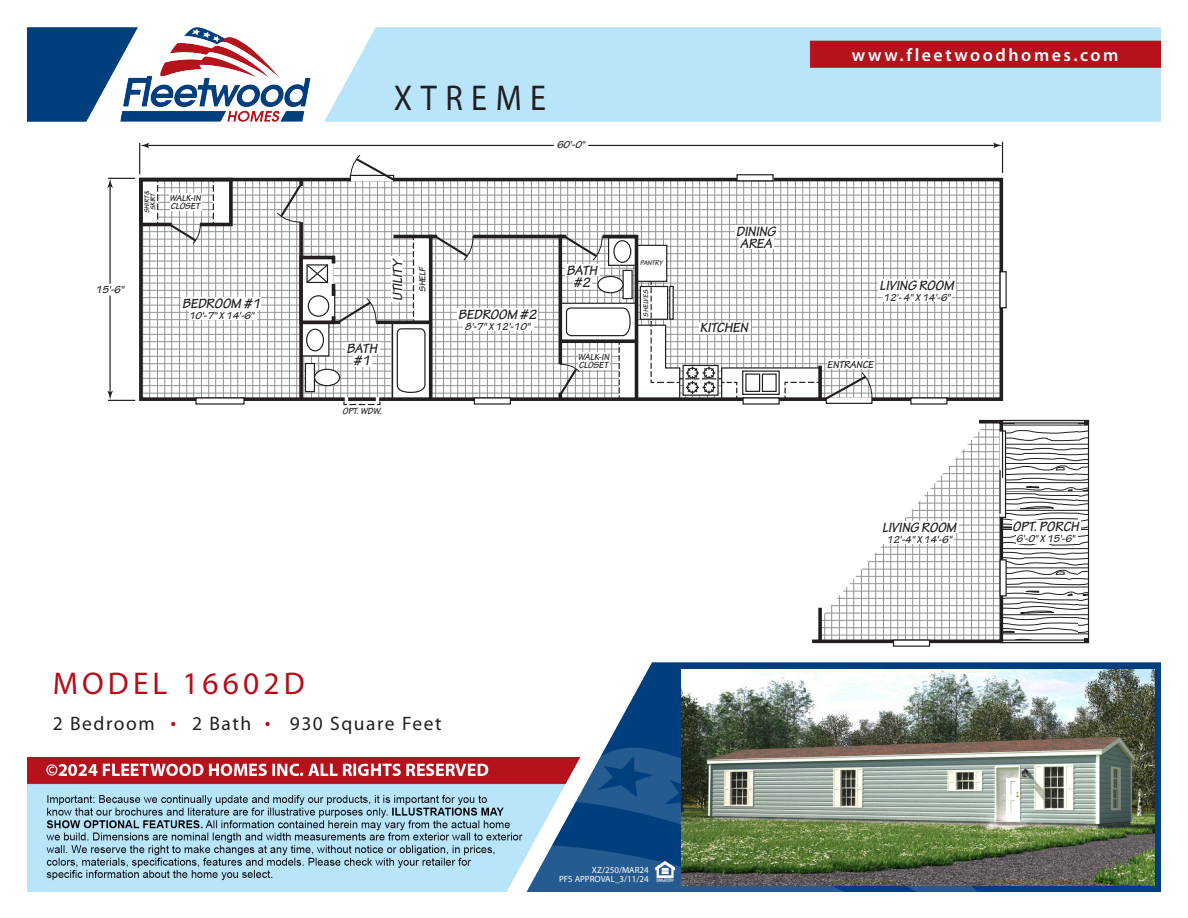
<style>
.page{position:relative;width:1188px;height:918px;background:#fff}
.page>*{position:absolute;margin:0;border:0;box-sizing:border-box;transform-origin:0 0}
.t1{font:36px "Myriad Pro";letter-spacing:.26em;color:#231f20;scale:.9 1}
.t2{font:31.5px "Myriad Pro";letter-spacing:.13em;color:#b50e1a}
.t3{font:19.5px "Myriad Pro";letter-spacing:.08em;color:#231f20}
.t4{font:600 18px "Myriad Pro";letter-spacing:.14em;color:#fff}
.t5{font:italic 700 14.4px/12px "Tekton Pro";color:#231f20;text-align:center}
.t6{font:italic 700 10.8px "Tekton Pro";color:#231f20}
.t7{font:italic 700 9.6px/8.4px "Tekton Pro";color:#231f20}
.t8{font:9px "Myriad Pro";color:#fff}
.t9{font:italic 700 7.2px/6px "Tekton Pro";letter-spacing:-.005em;color:#231f20;text-align:center}
.s1{font-size:34.5px;color:#b50e1a}
</style>
<div class="page">
<img style="left:27px;top:27px;width:1134px;height:865px">
<svg style="left:144px;top:183px;width:854px;height:213px"></svg>
<div style="left:722px;top:368px;width:98px;height:31px;background:#fff"></div>
<svg style="left:745px;top:373px;width:32px;height:19px"></svg>
<div style="left:742px;top:370px;width:38px;height:25px;border:1px solid #231f20"></div>
<div style="left:746px;top:374px;width:14px;height:17px;background:#fff"></div>
<div style="left:745px;top:374px;width:15px;height:18px;border:1px solid #231f20"></div>
<div style="left:762px;top:374px;width:14px;height:17px;background:#fff"></div>
<div style="left:762px;top:374px;width:15px;height:18px;border:1px solid #231f20"></div>
<div style="left:305px;top:364px;width:9px;height:28px;background:#fff"></div>
<div style="left:305px;top:363px;width:10px;height:29px;border:1px solid #231f20"></div>
<div style="left:315px;top:369px;width:25px;height:17px;background:#fff;border-radius:50%"></div>
<div style="left:314px;top:369px;width:26px;height:17px;border:1px solid #231f20;border-radius:50%"></div>
<div style="left:301px;top:322px;width:28px;height:34px;background:#fff"></div>
<div style="left:301px;top:322px;width:28px;height:35px;border:1px solid #231f20"></div>
<div style="left:306px;top:329px;width:18px;height:22px;border:1px solid #231f20;border-radius:50%"></div>
<div style="left:393px;top:323px;width:38px;height:76px;background:#fff"></div>
<div style="left:392px;top:322px;width:40px;height:77px;border:1px solid #231f20"></div>
<div style="left:139px;top:178px;width:864px;height:223px;border:4px solid #231f20"></div>
<hr style="left:109px;top:184px;width:2px;height:100px;background:#231f20">
<hr style="left:109px;top:296px;width:2px;height:99px;background:#231f20">
<hr style="left:588px;top:145px;width:409px;height:1px;background:#231f20">
<hr style="left:146px;top:145px;width:408px;height:1px;background:#231f20">
<svg style="left:140px;top:143px;width:9px;height:5px"></svg>
<svg style="left:107px;top:176px;width:128px;height:69px"></svg>
<hr style="left:139px;top:143px;width:1px;height:31px;background:#231f20">
<div style="left:737px;top:175px;width:36px;height:6px;background:#fff"></div>
<div style="left:736px;top:174px;width:38px;height:7px;border:1px solid #231f20"></div>
<svg style="left:993px;top:143px;width:9px;height:5px"></svg>
<hr style="left:1002px;top:142px;width:1px;height:31px;background:#231f20">
<div style="left:1000px;top:272px;width:6px;height:36px;background:#fff"></div>
<svg style="left:299px;top:224px;width:4px;height:173px"></svg>
<hr style="left:475px;top:235px;width:90px;height:3px;background:#231f20">
<svg style="left:818px;top:367px;width:4px;height:4px"></svg>
<svg style="left:107px;top:391px;width:28px;height:10px"></svg>
<div style="left:474px;top:398px;width:36px;height:6px;background:#fff"></div>
<div style="left:474px;top:397px;width:37px;height:8px;border:1px solid #231f20"></div>
<div style="left:743px;top:398px;width:36px;height:6px;background:#fff"></div>
<div style="left:743px;top:397px;width:37px;height:8px;border:1px solid #231f20"></div>
<div style="left:911px;top:398px;width:36px;height:6px;background:#fff"></div>
<div style="left:910px;top:397px;width:38px;height:8px;border:1px solid #231f20"></div>
<div style="left:196px;top:398px;width:48px;height:6px;background:#fff"></div>
<div style="left:195px;top:397px;width:50px;height:8px;border:1px solid #231f20"></div>
<div style="left:827px;top:359px;width:48px;height:10px;background:#fff"></div>
<svg style="left:350px;top:154px;width:47px;height:29px"></svg>
<hr style="left:395px;top:235px;width:36px;height:3px;background:#231f20">
<hr style="left:378px;top:321px;width:52px;height:3px;background:#231f20">
<svg style="left:276px;top:180px;width:27px;height:43px"></svg>
<svg style="left:396px;top:233px;width:78px;height:168px"></svg>
<svg style="left:558px;top:233px;width:180px;height:168px"></svg>
<div style="left:826px;top:397px;width:47px;height:7px;background:#fff;border:1px solid #231f20"></div>
<svg style="left:784px;top:371px;width:89px;height:30px"></svg>
<svg style="left:343px;top:397px;width:38px;height:9px"></svg>
<svg style="left:298px;top:254px;width:79px;height:72px"></svg>
<div style="left:308px;top:296px;width:21px;height:20px;background:#fff;border-radius:50%"></div>
<div style="left:308px;top:295px;width:21px;height:22px;border:1px solid #231f20;border-radius:50%"></div>
<div style="left:699px;top:322px;width:52px;height:11px;background:#fff"></div>
<div style="left:392px;top:257px;width:11px;height:45px;background:#fff"></div>
<div style="left:170px;top:193px;width:32px;height:8px;background:#fff"></div>
<div style="left:170px;top:201px;width:32px;height:10px;background:#fff"></div>
<div style="left:578px;top:352px;width:32px;height:8px;background:#fff"></div>
<div style="left:578px;top:360px;width:32px;height:10px;background:#fff"></div>
<div style="left:736px;top:225px;width:42px;height:12px;background:#fff"></div>
<div style="left:739px;top:235px;width:34px;height:14px;background:#fff"></div>
<div style="left:879px;top:279px;width:77px;height:12px;background:#fff"></div>
<div style="left:883px;top:290px;width:69px;height:12px;background:#fff"></div>
<div style="left:457px;top:309px;width:81px;height:12px;background:#fff"></div>
<div style="left:463px;top:319px;width:71px;height:12px;background:#fff"></div>
<div style="left:181px;top:297px;width:80px;height:13px;background:#fff"></div>
<div style="left:189px;top:308px;width:67px;height:12px;background:#fff"></div>
<div style="left:565px;top:265px;width:34px;height:11px;background:#fff"></div>
<div style="left:573px;top:271px;width:19px;height:17px;background:#fff"></div>
<div style="left:345px;top:342px;width:35px;height:12px;background:#fff"></div>
<div style="left:353px;top:349px;width:19px;height:17px;background:#fff"></div>
<svg style="left:1005px;top:424px;width:82px;height:216px"></svg>
<div style="left:1000px;top:420px;width:89px;height:223px;border:1px solid #231f20"></div>
<div style="left:1000px;top:420px;width:89px;height:4px;border:1px solid #231f20"></div>
<div style="left:1000px;top:640px;width:89px;height:3px;border:1px solid #231f20"></div>
<svg style="left:1084px;top:638px;width:5px;height:5px"></svg>
<svg style="left:1084px;top:421px;width:5px;height:4px"></svg>
<div style="left:1012px;top:521px;width:69px;height:12px;background:#fff"></div>
<div style="left:1016px;top:532px;width:61px;height:11px;background:#fff"></div>
<svg style="left:810px;top:418px;width:195px;height:227px"></svg>
<svg style="left:818px;top:610px;width:4px;height:29px"></svg>
<div style="left:894px;top:640px;width:36px;height:6px;background:#fff"></div>
<div style="left:893px;top:640px;width:37px;height:7px;border:1px solid #231f20"></div>
<svg style="left:999px;top:430px;width:7px;height:88px"></svg>
<hr style="left:999px;top:470px;width:2px;height:44px;background:#231f20">
<hr style="left:1002px;top:431px;width:1px;height:47px;background:#231f20">
<div style="left:1000px;top:560px;width:6px;height:36px;background:#fff"></div>
<img style="left:682px;top:669px;width:472px;height:216px">
<p class="t9" style="left:144px;top:213px;width:24px;rotate:-90deg">SHIRT &amp;<br>SKIRT</p>
<p class="t7" style="left:170px;top:194px;width:33px">WALK-IN<br>CLOSET</p>
<p class="t6" style="left:96px;top:284px;width:30px">15'-6"</p>
<p class="t5" style="left:182px;top:298px;width:80px">BEDROOM #1</p>
<p class="t6" style="left:189px;top:309px;width:67px">10'-7" X 14'-6"</p>
<p class="t1" style="left:394px;top:75px;width:171px">XTREME</p>
<p class="t6" style="left:557px;top:138px;width:30px">60'-0"</p>
<p class="t5" style="left:392px;top:301px;width:45px;rotate:-90deg">UTILITY</p>
<p class="t7" style="left:418px;top:292px;width:27px;rotate:-90deg">SHELF</p>
<p class="t5" style="left:346px;top:342px;width:32px">BATH #1</p>
<p class="t7" style="left:343px;top:407px;width:40px">OPT. WDW.</p>
<p class="t5" style="left:458px;top:309px;width:80px">BEDROOM #2</p>
<p class="t6" style="left:465px;top:320px;width:67px">8'-7" X 12'-10"</p>
<p class="t5" style="left:567px;top:265px;width:32px">BATH #2</p>
<p class="t7" style="left:578px;top:353px;width:33px">WALK-IN<br>CLOSET</p>
<p class="t9" style="left:640px;top:260px;width:24px">PANTRY</p>
<p class="t9" style="left:643px;top:317px;width:28px;rotate:-90deg">SHELVES</p>
<p class="t5" style="left:736px;top:226px;width:41px;text-align:left">DINING<br>AREA</p>
<p class="t5" style="left:700px;top:322px;width:50px">KITCHEN</p>
<p class="t4" style="left:852px;top:44px;width:268px">www.fleetwoodhomes.com</p>
<p class="t5" style="left:880px;top:280px;width:76px">LIVING ROOM</p>
<p class="t6" style="left:883px;top:291px;width:69px">12'- 4" X 14'-6"</p>
<p class="t6" style="left:827px;top:358px;width:48px">ENTRANCE</p>
<p class="t5" style="left:882px;top:522px;width:76px">LIVING ROOM</p>
<p class="t6" style="left:887px;top:533px;width:67px">12'-4" X 14'-6"</p>
<p class="t5" style="left:1012px;top:521px;width:68px">OPT. PORCH</p>
<p class="t6" style="left:1016px;top:532px;width:60px">6'-0" X 15'-6"</p>
<p class="t2" style="left:53px;top:664px;width:253px">MODEL 16602D</p>
<p class="t3" style="left:53px;top:711px;width:390px">2 Bedroom <span class="s1">·</span> 2 Bath <span class="s1">·</span> 930 Square Feet</p>
<p class="t8" style="left:592px;top:865px;width:58px">XZ/250/MAR24</p>
<p class="t8" style="left:559px;top:874px;width:91px">PFS APPROVAL_3/11/24</p>
</div>
